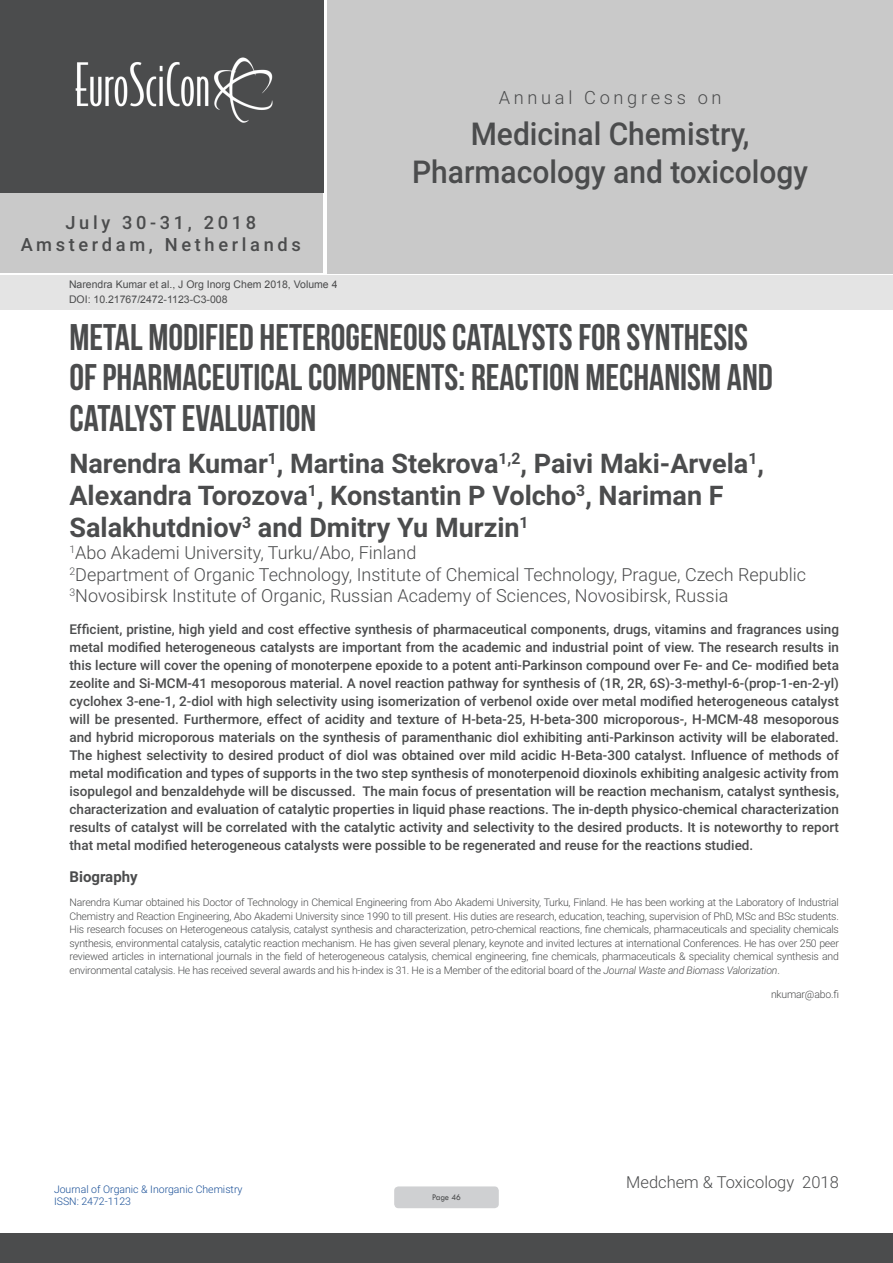
<style>
.page{position:relative;width:893px;height:1263px;background:#fff}
.page>*{position:absolute;margin:0;border:0;box-sizing:border-box;transform-origin:0 0}
.t1{font:37.05px/40.8px "Bebas Neue";color:#4b4c4d}
.t2{font:500 31.5px/37.8px "Roboto";color:#4b4c4d;text-align:center;scale:.95 1}
.t3{font:700 27px/32.4px "Roboto";color:#4b4c4d}
.t4{font:500 18.3px/21.9px "Roboto";letter-spacing:.2em;color:#4b4c4d;text-align:center}
.t5{font:300 18.3px "Roboto";letter-spacing:.2em;color:#4b4c4d}
.t6{font:300 18px "Roboto";color:#4b4c4d}
.t7{font:300 16.5px "Roboto";color:#4b4c4d}
.Bio_Heading{font:700 15px "Roboto";color:#4b4c4d}
.Abstract{font:500 13.5px/18px "Roboto";color:#4b4c4d;text-align:justify}
.Biography{font:300 10.5px/13.5px "Roboto";letter-spacing:-.02em;color:#4b4c4d;text-align:justify}
.t8{font:10.5px "Arial";color:#4b4c4d}
.t9{font:300 10.5px/12.6px "Roboto";color:#194f97}
.t10{font:9px "Tw Cen";letter-spacing:-.02em;color:#4b4c4d;scale:.95 1}
.s1{font-style:italic}
</style>
<div class="page">
<div style="left:0;top:0;width:323px;height:193px;background:#4b4c4d"></div>
<div style="left:0;top:193px;width:322px;height:80px;background:#c9c9c9"></div>
<div style="left:327px;top:0;width:566px;height:273px;background:#c9c9c9"></div>
<img style="left:75px;top:57px;width:198px;height:66px">
<div style="left:0;top:1233px;width:893px;height:30px;background:#4b4c4d"></div>
<div style="left:1px;top:275px;width:892px;height:35px;background:#e4e4e4"></div>
<div style="left:394px;top:1186px;width:105px;height:22px;background:#cfd0d2;border-radius:4px"></div>
<h3 class="t4" style="left:21px;top:211px;width:282px">July 30-31, 2018<br>Amsterdam, Netherlands</h3>
<p class="t8" style="left:69px;top:278px;width:270px">Narendra Kumar et al., J Org Inorg Chem 2018, Volume 4</p>
<p class="t8" style="left:69px;top:292px;width:160px">DOI: 10.21767/2472-1123-C3-008</p>
<h3 class="t5" style="left:499px;top:85px;width:224px">Annual Congress on</h3>
<h2 class="t2" style="left:412px;top:113px;width:418px">Medicinal Chemistry,<br>Pharmacology and toxicology</h2>
<p class="t1" style="left:69px;top:316px;width:705px">METAL MODIFIED HETEROGENEOUS CATALYSTS FOR SYNTHESIS<br>OF PHARMACEUTICAL COMPONENTS: REACTION MECHANISM AND<br>CATALYST EVALUATION</p>
<p class="t3" style="left:69px;top:446px;width:696px">Narendra Kumar<sup>1</sup>, Martina Stekrova<sup>1,2</sup>, Paivi Maki-Arvela<sup>1</sup>,<br>Alexandra Torozova<sup>1</sup>, Konstantin P Volcho<sup>3</sup>, Nariman F<br>Salakhutdniov<sup>3</sup> and Dmitry Yu Murzin<sup>1</sup></p>
<p class="t6" style="left:69px;top:540px;width:348px"><sup>1</sup>Abo Akademi University, Turku/Abo, Finland</p>
<p class="t6" style="left:69px;top:562px;width:738px"><sup>2</sup>Department of Organic Technology, Institute of Chemical Technology, Prague, Czech Republic</p>
<p class="t6" style="left:69px;top:583px;width:660px"><sup>3</sup>Novosibirsk Institute of Organic, Russian Academy of Sciences, Novosibirsk, Russia</p>
<p class="Abstract" style="left:69px;top:619px;width:771px">Efficient, pristine, high yield and cost effective synthesis of pharmaceutical components, drugs, vitamins and fragrances using metal modified heterogeneous catalysts are important from the academic and industrial point of view. The research results in this lecture will cover the opening of monoterpene epoxide to a potent anti-Parkinson compound over Fe- and Ce- modified beta zeolite and Si-MCM-41 mesoporous material. A novel reaction pathway for synthesis of (1R, 2R, 6S)-3-methyl-6-(prop-1-en-2-yl) cyclohex 3-ene-1, 2-diol with high selectivity using isomerization of verbenol oxide over metal modified heterogeneous catalyst will be presented. Furthermore, effect of acidity and texture of H-beta-25, H-beta-300 microporous-, H-MCM-48 mesoporous and hybrid microporous materials on the synthesis of paramenthanic diol exhibiting anti-Parkinson activity will be elaborated.<br>The highest selectivity to desired product of diol was obtained over mild acidic H-Beta-300 catalyst. Influence of methods of metal modification and types of supports in the two step synthesis of monoterpenoid dioxinols exhibiting analgesic activity from isopulegol and benzaldehyde will be discussed. The main focus of presentation will be reaction mechanism, catalyst synthesis, characterization and evaluation of catalytic properties in liquid phase reactions. The in-depth physico-chemical characterization results of catalyst will be correlated with the catalytic activity and selectivity to the desired products. It is noteworthy to report that metal modified heterogeneous catalysts were possible to be regenerated and reuse for the reactions studied.</p>
<p class="Bio_Heading" style="left:69px;top:866px;width:70px">Biography</p>
<p class="Biography" style="left:69px;top:895px;width:771px">Narendra Kumar obtained his Doctor of Technology in Chemical Engineering from Abo Akademi University, Turku, Finland. He has been working at the Laboratory of Industrial Chemistry and Reaction Engineering, Abo Akademi University since 1990 to till present. His duties are research, education, teaching, supervision of PhD, MSc and BSc students.<br>His research focuses on Heterogeneous catalysis, catalyst synthesis and characterization, petro-chemical reactions, fine chemicals, pharmaceuticals and speciality chemicals synthesis, environmental catalysis, catalytic reaction mechanism. He has given several plenary, keynote and invited lectures at international Conferences. He has over 250 peer reviewed articles in international journals in the field of heterogeneous catalysis, chemical engineering, fine chemicals, pharmaceuticals &amp; speciality chemical synthesis and environmental catalysis. He has received several awards and his h-index is 31. He is a Member of the editorial board of the <span class="s1">Journal Waste and Biomass Valorization</span>.</p>
<p class="Biography" style="left:771px;top:987px;width:69px">nkumar@abo.fi</p>
<p class="t9" style="left:54px;top:1182px;width:190px">Journal of Organic &amp; Inorganic Chemistry<br>ISSN: 2472-1123</p>
<p class="t10" style="left:432px;top:1192px;width:32px">Page 46</p>
<p class="t7" style="left:626px;top:1170px;width:214px">Medchem &amp; Toxicology 2018</p>
</div>
